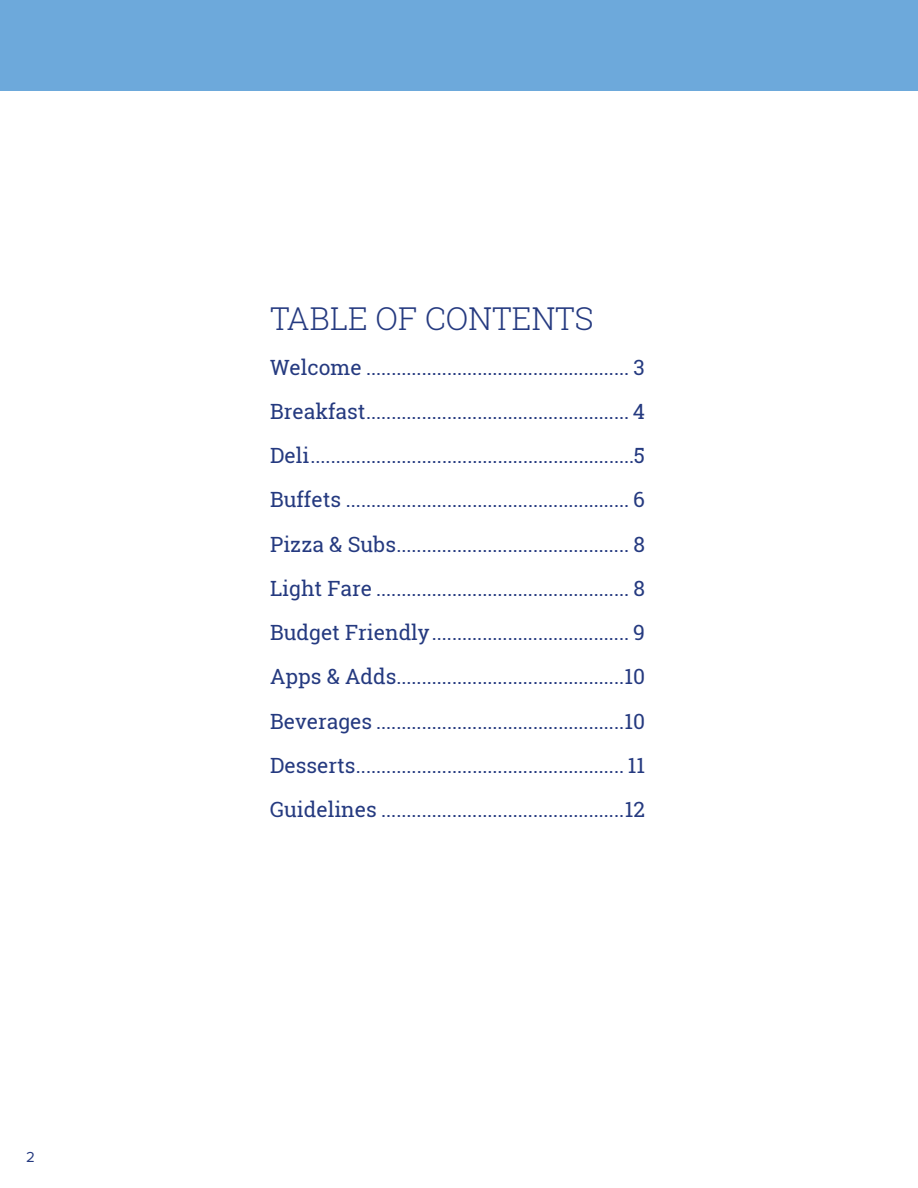
<style>
.page{position:relative;width:918px;height:1188px;background:#fff}
.page>*{position:absolute;margin:0;border:0;box-sizing:border-box;transform-origin:0 0}
.PAGE_HEADERS{font:300 31.5px "Roboto Slab";color:#253a80}
.Table_of_Contents{font:21px "Roboto Slab";color:#253a80}
.t1{font:15px "Proxima Nova";color:#253a80}
</style>
<div class="page">
<div style="left:0;top:0;width:918px;height:91px;background:#6da9db"></div>
<hr style="left:917px;top:91px;width:1px;height:491px;background:#404042">
<p class="t1" style="left:26px;top:1146px;width:10px">2</p>
<p class="PAGE_HEADERS" style="left:270px;top:297px;width:325px">TABLE OF CONTENTS</p>
<p class="Table_of_Contents" style="left:270px;top:354px;width:376px">Welcome .................................................... 3</p>
<p class="Table_of_Contents" style="left:270px;top:398px;width:377px">Breakfast.................................................... 4</p>
<p class="Table_of_Contents" style="left:270px;top:442px;width:377px">Deli................................................................5</p>
<p class="Table_of_Contents" style="left:270px;top:486px;width:377px">Buffets ........................................................ 6</p>
<p class="Table_of_Contents" style="left:270px;top:531px;width:376px">Pizza &amp; Subs.............................................. 8</p>
<p class="Table_of_Contents" style="left:270px;top:575px;width:376px">Light Fare .................................................. 8</p>
<p class="Table_of_Contents" style="left:270px;top:619px;width:376px">Budget Friendly....................................... 9</p>
<p class="Table_of_Contents" style="left:270px;top:663px;width:376px">Apps &amp; Adds.............................................10</p>
<p class="Table_of_Contents" style="left:270px;top:708px;width:376px">Beverages .................................................10</p>
<p class="Table_of_Contents" style="left:270px;top:752px;width:376px">Desserts..................................................... 11</p>
<p class="Table_of_Contents" style="left:270px;top:796px;width:376px">Guidelines ................................................12</p>
</div>
